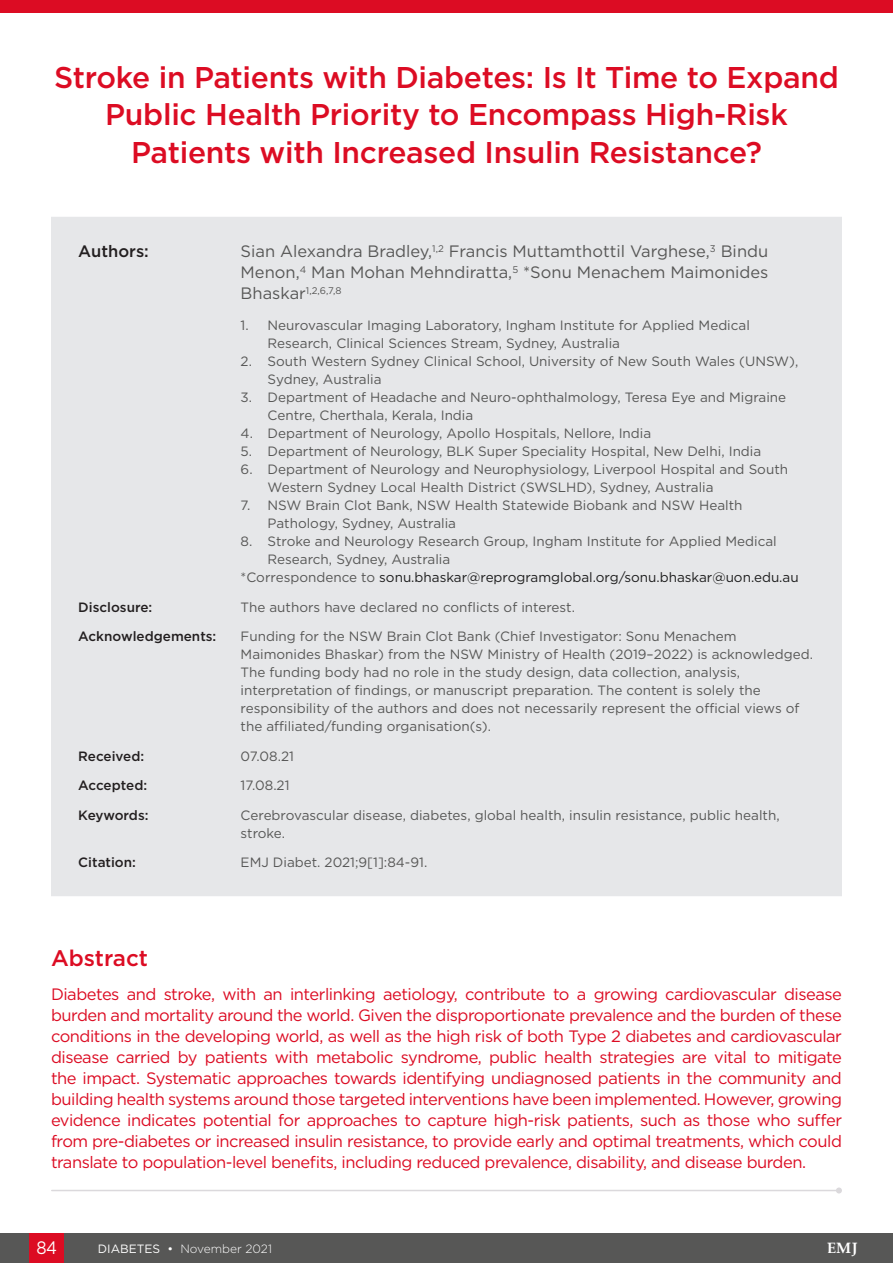
<style>
.page{position:relative;width:893px;height:1263px;background:#fff}
.page>*{position:absolute;margin:0;border:0;box-sizing:border-box;transform-origin:0 0}
.Symposium_Title{font:500 30px/37.5px "Gotham";letter-spacing:-.01em;color:#dc0c23;text-align:center}
.Meeting_Summary_Head{font:500 22.5px "Gotham";color:#dc0c23}
.t1{font:18px "Gotham";color:#fff;scale:.9 1}
.Meeting_Summary_Body{font:16.5px/21px "Gotham";letter-spacing:-.03em;color:#dc0c23;text-align:justify}
.t2{font:16.5px/21px "Gotham";color:#575756}
.Article_Details__Aut{font:500 16.5px "Gotham";color:#231f20}
.t3{font:700 15px "Palatino Linotype";color:#fff}
.Article_Details_Body{font:13.5px/18px "Gotham";color:#575756}
.t4{font:13.5px "Gotham";color:#1d1d1d}
.Article_Details_Head{font:500 13.5px "Gotham";color:#231f20}
.t5{font:300 12px "Gotham";color:#fff}
.t6{font:9.6px "Gotham";color:#575756}
.s1{font-size:16.5px}
.s2{color:#575756}
.s3{font-weight:400}
</style>
<div class="page">
<div style="left:0;top:1233px;width:893px;height:30px;background:#575756"></div>
<div style="left:30px;top:1233px;width:34px;height:30px;background:#dc0c23"></div>
<div style="left:51px;top:217px;width:791px;height:679px;background:#e6e7e9"></div>
<hr style="left:52px;top:1190px;width:787px;height:1px;background:#dbd9dc">
<svg style="left:836px;top:1187px;width:6px;height:6px"></svg>
<div style="left:0;top:0;width:893px;height:13px;background:#dc0c23"></div>
<p class="Symposium_Title" style="left:54px;top:58px;width:786px">Stroke in Patients with Diabetes: Is It Time to Expand<br>Public Health Priority to Encompass High-Risk<br>Patients with Increased Insulin Resistance?</p>
<p class="Article_Details__Aut" style="left:78px;top:241px;width:72px">Authors:</p>
<p class="t2" style="left:241px;top:241px;width:529px">Sian Alexandra Bradley,<sup>1,2</sup> Francis Muttamthottil Varghese,<sup>3</sup> Bindu<br>Menon,<sup>4</sup> Man Mohan Mehndiratta,<sup>5</sup> *Sonu Menachem Maimonides</p>
<p class="t6" style="left:241px;top:284px;width:102px"><span class="s1">Bhaskar</span>1,2,6,7,8</p>
<p class="Article_Details_Body" style="left:268px;top:316px;width:484px;text-indent:-27px">1. Neurovascular Imaging Laboratory, Ingham Institute for Applied Medical<br>Research, Clinical Sciences Stream, Sydney, Australia</p>
<p class="Article_Details_Body" style="left:268px;top:352px;width:532px;text-indent:-27px">2. South Western Sydney Clinical School, University of New South Wales (UNSW),<br>Sydney, Australia</p>
<p class="Article_Details_Body" style="left:268px;top:388px;width:520px;text-indent:-27px">3. Department of Headache and Neuro-ophthalmology, Teresa Eye and Migraine<br>Centre, Cherthala, Kerala, India</p>
<p class="Article_Details_Body" style="left:241px;top:424px;width:412px">4. Department of Neurology, Apollo Hospitals, Nellore, India</p>
<p class="Article_Details_Body" style="left:241px;top:442px;width:522px">5. Department of Neurology, BLK Super Speciality Hospital, New Delhi, India</p>
<p class="Article_Details_Body" style="left:268px;top:460px;width:522px;text-indent:-27px">6. Department of Neurology and Neurophysiology, Liverpool Hospital and South<br>Western Sydney Local Health District (SWSLHD), Sydney, Australia</p>
<p class="Article_Details_Body" style="left:268px;top:496px;width:476px;text-indent:-27px">7. NSW Brain Clot Bank, NSW Health Statewide Biobank and NSW Health<br>Pathology, Sydney, Australia</p>
<p class="Article_Details_Body" style="left:268px;top:532px;width:511px;text-indent:-27px">8. Stroke and Neurology Research Group, Ingham Institute for Applied Medical<br>Research, Sydney, Australia</p>
<p class="t4" style="left:241px;top:569px;width:560px"><span class="s2">*Correspondence to</span> sonu.bhaskar@reprogramglobal.org/sonu.bhaskar@uon.edu.au</p>
<p class="Article_Details_Head" style="left:78px;top:598px;width:76px">Disclosure:</p>
<p class="Article_Details_Body" style="left:241px;top:597px;width:336px">The authors have declared no conflicts of interest.</p>
<p class="Article_Details_Head" style="left:78px;top:627px;width:140px">Acknowledgements:</p>
<p class="Article_Details_Body" style="left:241px;top:627px;width:574px">Funding for the NSW Brain Clot Bank (Chief Investigator: Sonu Menachem Maimonides Bhaskar) from the NSW Ministry of Health (2019–2022) is acknowledged.<br>The funding body had no role in the study design, data collection, analysis, interpretation of findings, or manuscript preparation. The content is solely the responsibility of the authors and does not necessarily represent the official views of the affiliated/funding organisation(s).</p>
<p class="Article_Details_Head" style="left:78px;top:747px;width:67px">Received:</p>
<p class="Article_Details_Body" style="left:241px;top:747px;width:55px">07.08.21</p>
<p class="Article_Details_Head" style="left:78px;top:777px;width:70px">Accepted:</p>
<p class="Article_Details_Body" style="left:241px;top:776px;width:50px">17.08.21</p>
<p class="Article_Details_Head" style="left:78px;top:806px;width:72px">Keywords:</p>
<p class="Article_Details_Body" style="left:241px;top:806px;width:541px">Cerebrovascular disease, diabetes, global health, insulin resistance, public health, stroke.</p>
<p class="Article_Details_Head" style="left:78px;top:854px;width:59px">Citation:</p>
<p class="Article_Details_Body" style="left:241px;top:853px;width:188px">EMJ Diabet. 2021;9[1]:84-91.</p>
<p class="Meeting_Summary_Head" style="left:51px;top:943px;width:99px">Abstract</p>
<p class="Meeting_Summary_Body" style="left:51px;top:983px;width:792px">Diabetes and stroke, with an interlinking aetiology, contribute to a growing cardiovascular disease burden and mortality around the world. Given the disproportionate prevalence and the burden of these conditions in the developing world, as well as the high risk of both Type 2 diabetes and cardiovascular disease carried by patients with metabolic syndrome, public health strategies are vital to mitigate the impact. Systematic approaches towards identifying undiagnosed patients in the community and building health systems around those targeted interventions have been implemented. However, growing evidence indicates potential for approaches to capture high-risk patients, such as those who suffer from pre-diabetes or increased insulin resistance, to provide early and optimal treatments, which could translate to population-level benefits, including reduced prevalence, disability, and disease burden.</p>
<h3 class="t1" style="left:36px;top:1236px;width:25px">84</h3>
<p class="t5" style="left:98px;top:1241px;width:176px"><span class="s3">DIABETES •</span> November 2021</p>
<p class="t3" style="left:827px;top:1238px;width:32px">EMJ</p>
</div>
